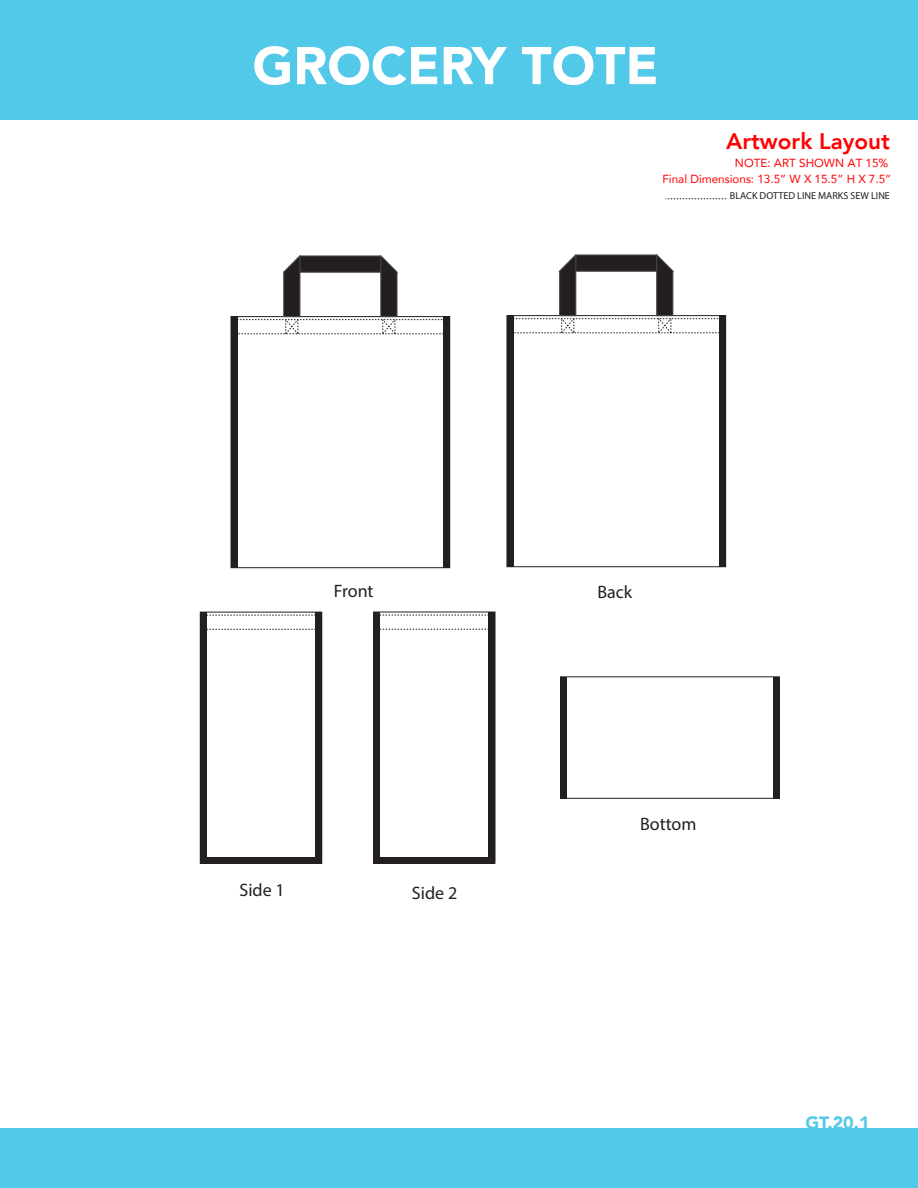
<style>
.page{position:relative;width:918px;height:1188px;background:#fff}
.page>*{position:absolute;margin:0;border:0;box-sizing:border-box;transform-origin:0 0}
.t1{font:900 52.5px "Avenir";color:#fff}
.t2{font:800 22.5px "Avenir";color:#f00}
.t3{font:18px "Myriad Pro";color:#231f20}
.t4{font:900 17.85px "Avenir";color:#53c9ea}
.t5{font:11.7px "Avenir";color:#f00}
.t6{font:10.05px "Myriad Pro";color:#231f20}
</style>
<div class="page">
<div style="left:231px;top:316px;width:219px;height:252px;background:#fff;border:1px solid #231f20"></div>
<div style="left:507px;top:316px;width:219px;height:251px;background:#fff;border:1px solid #231f20"></div>
<div style="left:373px;top:612px;width:122px;height:251px;background:#fff;border:1px solid #231f20"></div>
<div style="left:231px;top:317px;width:6px;height:251px;background:#231f20"></div>
<div style="left:443px;top:317px;width:7px;height:251px;background:#231f20"></div>
<div style="left:507px;top:316px;width:6px;height:251px;background:#231f20"></div>
<div style="left:719px;top:316px;width:7px;height:251px;background:#231f20"></div>
<div style="left:200px;top:612px;width:7px;height:251px;background:#231f20"></div>
<div style="left:315px;top:612px;width:7px;height:251px;background:#231f20"></div>
<div style="left:206px;top:857px;width:110px;height:6px;background:#231f20"></div>
<div style="left:374px;top:612px;width:6px;height:251px;background:#231f20"></div>
<div style="left:489px;top:612px;width:6px;height:251px;background:#231f20"></div>
<div style="left:380px;top:857px;width:109px;height:6px;background:#231f20"></div>
<div style="left:561px;top:677px;width:6px;height:121px;background:#231f20"></div>
<div style="left:773px;top:677px;width:6px;height:121px;background:#231f20"></div>
<svg style="left:207px;top:629px;width:108px;height:1px"></svg>
<svg style="left:207px;top:615px;width:108px;height:1px"></svg>
<svg style="left:231px;top:255px;width:219px;height:80px"></svg>
<svg style="left:507px;top:254px;width:219px;height:80px"></svg>
<svg style="left:380px;top:629px;width:109px;height:1px"></svg>
<svg style="left:380px;top:615px;width:109px;height:1px"></svg>
<div style="left:0;top:1129px;width:918px;height:59px;background:#53c9ea"></div>
<div style="left:0;top:0;width:918px;height:119px;background:#53c9ea"></div>
<svg style="left:665px;top:199px;width:61px;height:1px"></svg>
<h1 class="t1" style="left:252px;top:35px;width:408px">GROCERY TOTE</h1>
<h2 class="t2" style="left:726px;top:132px;width:165px">Artwork Layout</h2>
<p class="t6" style="left:730px;top:189px;width:162px">BLACK DOTTED LINE MARKS SEW LINE</p>
<p class="t5" style="left:735px;top:156px;width:155px">NOTE: ART SHOWN AT 15%</p>
<p class="t5" style="left:662px;top:172px;width:230px">Final Dimensions: 13.5” W X 15.5” H X 7.5”</p>
<h3 class="t3" style="left:334px;top:580px;width:41px">Front</h3>
<h3 class="t3" style="left:597px;top:581px;width:36px">Back</h3>
<h3 class="t3" style="left:240px;top:879px;width:47px">Side 1</h3>
<h3 class="t3" style="left:412px;top:882px;width:47px">Side 2</h3>
<h3 class="t3" style="left:640px;top:813px;width:58px">Bottom</h3>
<h3 class="t4" style="left:805px;top:1112px;width:66px">GT.20.1</h3>
</div>
